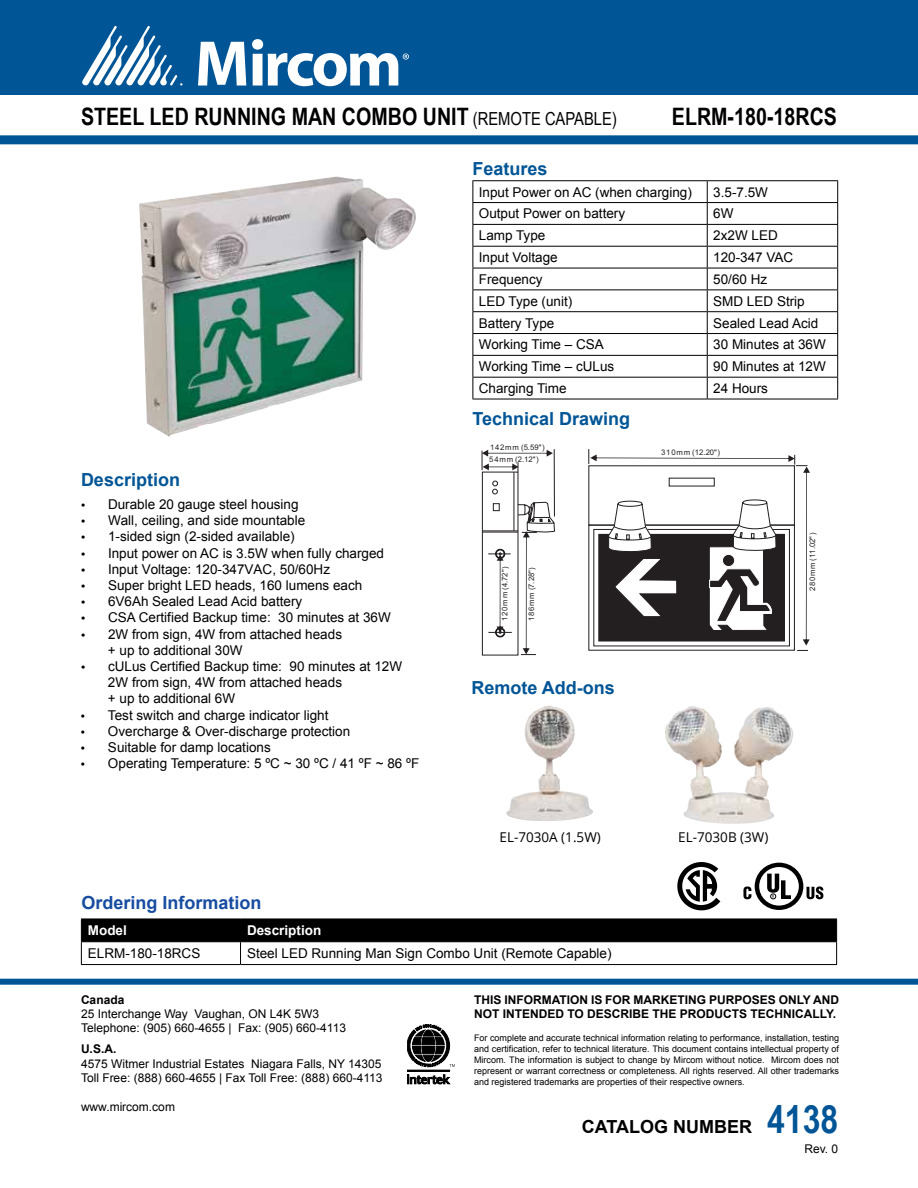
<style>
.page{position:relative;width:918px;height:1188px;background:#fff}
.page>*{position:absolute;margin:0;border:0;box-sizing:border-box;transform-origin:0 0}
.t1{font:700 24px "Arial Narrow";color:#000}
.t2{font:700 18px "Arial";color:#005596}
.t3{font:700 18px "Arial";color:#174da1}
.t4{font:700 18px "Arial";color:#000}
.t5{font:13.5px/16.2px "Arial";color:#000}
.t6{font:13.5px "Open Sans";color:#000}
.t7{font:700 13.5px "Arial";color:#fff}
.t8{font:12px/14.4px "Arial";color:#000}
.t9{font:700 12px/14.4px "Arial";color:#000}
.t10{font:9px/10.8px "Arial";color:#000;text-align:justify}
.t11{font:7.8px "Arial";letter-spacing:.1em;color:#231f20}
.t12{font:7.65px "Arial";letter-spacing:.1em;color:#231f20}
.s1{font-weight:400;font-size:18px}
.s2{font-family:"Myriad Pro";font-size:15px}
.s3{font-family:"Arial Narrow";font-size:39px;color:#005596}
</style>
<div class="page">
<svg style="left:407px;top:1075px;width:43px;height:9px"></svg>
<div style="left:407px;top:1070px;width:43px;height:1px;border:1px solid #000"></div>
<svg style="left:407px;top:1024px;width:48px;height:43px"></svg>
<div style="left:0;top:0;width:918px;height:94px;background:#005596"></div>
<svg style="left:198px;top:42px;width:48px;height:44px"></svg>
<svg style="left:82px;top:26px;width:100px;height:60px"></svg>
<svg style="left:252px;top:39px;width:157px;height:47px"></svg>
<div style="left:0;top:135px;width:918px;height:9px;background:#005596"></div>
<div style="left:0;top:979px;width:918px;height:6px;background:#005596"></div>
<svg style="left:81px;top:919px;width:756px;height:45px"></svg>
<hr style="left:81px;top:964px;width:160px;height:1px;background:#000">
<hr style="left:241px;top:964px;width:596px;height:1px;background:#000">
<img style="left:139px;top:176px;width:277px;height:261px">
<svg style="left:677px;top:862px;width:43px;height:48px"></svg>
<img style="left:665px;top:706px;width:109px;height:118px">
<img style="left:506px;top:706px;width:87px;height:115px">
<svg style="left:743px;top:863px;width:81px;height:47px"></svg>
<hr style="left:472px;top:180px;width:235px;height:1px;background:#000">
<hr style="left:707px;top:180px;width:131px;height:1px;background:#000">
<hr style="left:472px;top:202px;width:235px;height:1px;background:#000">
<hr style="left:707px;top:202px;width:131px;height:1px;background:#000">
<hr style="left:472px;top:224px;width:235px;height:1px;background:#000">
<hr style="left:707px;top:224px;width:131px;height:1px;background:#000">
<hr style="left:472px;top:246px;width:235px;height:1px;background:#000">
<hr style="left:707px;top:246px;width:131px;height:1px;background:#000">
<hr style="left:472px;top:268px;width:235px;height:1px;background:#000">
<hr style="left:707px;top:268px;width:131px;height:1px;background:#000">
<hr style="left:472px;top:290px;width:235px;height:1px;background:#000">
<hr style="left:707px;top:290px;width:131px;height:1px;background:#000">
<hr style="left:472px;top:311px;width:235px;height:1px;background:#000">
<hr style="left:707px;top:311px;width:131px;height:1px;background:#000">
<hr style="left:472px;top:333px;width:235px;height:1px;background:#000">
<hr style="left:707px;top:333px;width:131px;height:1px;background:#000">
<hr style="left:472px;top:355px;width:235px;height:1px;background:#000">
<hr style="left:707px;top:355px;width:131px;height:1px;background:#000">
<hr style="left:472px;top:377px;width:235px;height:1px;background:#000">
<svg style="left:472px;top:181px;width:1px;height:218px"></svg>
<hr style="left:707px;top:377px;width:131px;height:1px;background:#000">
<svg style="left:707px;top:181px;width:1px;height:218px"></svg>
<svg style="left:837px;top:181px;width:1px;height:218px"></svg>
<hr style="left:472px;top:399px;width:235px;height:1px;background:#000">
<hr style="left:707px;top:399px;width:131px;height:1px;background:#000">
<svg style="left:588px;top:449px;width:222px;height:202px"></svg>
<hr style="left:554px;top:449px;width:1px;height:68px;background:#231f20">
<svg style="left:482px;top:450px;width:73px;height:205px"></svg>
<h1 class="t1" style="left:81px;top:99px;width:537px">STEEL LED RUNNING MAN COMBO UNIT <span class="s1">(REMOTE CAPABLE)</span></h1>
<h1 class="t1" style="left:672px;top:99px;width:167px">ELRM-180-18RCS</h1>
<h2 class="t2" style="left:472px;top:157px;width:77px">Features</h2>
<p class="t5" style="left:479px;top:184px;width:215px">Input Power on AC (when charging)</p>
<p class="t5" style="left:713px;top:184px;width:56px">3.5-7.5W</p>
<p class="t5" style="left:479px;top:206px;width:148px">Output Power on battery</p>
<p class="t5" style="left:713px;top:206px;width:22px">6W</p>
<p class="t5" style="left:479px;top:228px;width:68px">Lamp Type</p>
<p class="t5" style="left:713px;top:228px;width:66px">2x2W LED</p>
<p class="t5" style="left:479px;top:249px;width:80px">Input Voltage</p>
<p class="t5" style="left:713px;top:249px;width:82px">120-347 VAC</p>
<p class="t5" style="left:479px;top:271px;width:65px">Frequency</p>
<p class="t5" style="left:713px;top:271px;width:56px">50/60 Hz</p>
<p class="t5" style="left:479px;top:293px;width:95px">LED Type (unit)</p>
<p class="t5" style="left:713px;top:293px;width:93px">SMD LED Strip</p>
<p class="t5" style="left:479px;top:315px;width:77px">Battery Type</p>
<p class="t5" style="left:713px;top:315px;width:107px">Sealed Lead Acid</p>
<p class="t5" style="left:479px;top:337px;width:127px">Working Time – CSA</p>
<p class="t5" style="left:713px;top:337px;width:114px">30 Minutes at 36W</p>
<p class="t5" style="left:479px;top:359px;width:137px">Working Time – cULus</p>
<p class="t5" style="left:713px;top:359px;width:114px">90 Minutes at 12W</p>
<p class="t5" style="left:479px;top:380px;width:89px">Charging Time</p>
<p class="t5" style="left:713px;top:380px;width:56px">24 Hours</p>
<h2 class="t2" style="left:81px;top:468px;width:101px">Description</h2>
<p class="t5" style="left:81px;top:496px;width:219px"><span class="s2">•</span> Durable 20 gauge steel housing</p>
<p class="t5" style="left:81px;top:513px;width:226px"><span class="s2">•</span> Wall, ceiling, and side mountable</p>
<p class="t5" style="left:81px;top:529px;width:215px"><span class="s2">•</span> 1-sided sign (2-sided available)</p>
<p class="t5" style="left:81px;top:545px;width:305px"><span class="s2">•</span> Input power on AC is 3.5W when fully charged</p>
<p class="t5" style="left:81px;top:561px;width:251px"><span class="s2">•</span> Input Voltage: 120-347VAC, 50/60Hz</p>
<p class="t5" style="left:81px;top:577px;width:283px"><span class="s2">•</span> Super bright LED heads, 160 lumens each</p>
<p class="t5" style="left:81px;top:594px;width:223px"><span class="s2">•</span> 6V6Ah Sealed Lead Acid battery</p>
<p class="t5" style="left:81px;top:610px;width:311px"><span class="s2">•</span> CSA Certified Backup time: 30 minutes at 36W</p>
<p class="t5" style="left:108px;top:626px;width:236px;text-indent:-27px"><span class="s2">•</span> 2W from sign, 4W from attached heads + up to additional 30W</p>
<p class="t5" style="left:108px;top:658px;width:296px;text-indent:-27px"><span class="s2">•</span> cULus Certified Backup time: 90 minutes at 12W<br>2W from sign, 4W from attached heads<br>+ up to additional 6W</p>
<p class="t5" style="left:81px;top:707px;width:249px"><span class="s2">•</span> Test switch and charge indicator light</p>
<p class="t5" style="left:81px;top:723px;width:271px"><span class="s2">•</span> Overcharge &amp; Over-discharge protection</p>
<p class="t5" style="left:81px;top:739px;width:191px"><span class="s2">•</span> Suitable for damp locations</p>
<p class="t5" style="left:81px;top:756px;width:340px"><span class="s2">•</span> Operating Temperature: 5 ºC ~ 30 ºC / 41 ºF ~ 86 ºF</p>
<h2 class="t3" style="left:82px;top:891px;width:182px">Ordering Information</h2>
<h2 class="t2" style="left:472px;top:406px;width:159px">Technical Drawing</h2>
<p class="t12" style="left:490px;top:442px;width:56px">142mm (5.59")</p>
<p class="t12" style="left:489px;top:454px;width:51px">54mm (2.12")</p>
<p class="t12" style="left:661px;top:448px;width:60px">310mm (12.20")</p>
<p class="t11" style="left:500px;top:621px;width:56px;rotate:-90deg">120mm (4.72")</p>
<p class="t11" style="left:526px;top:621px;width:56px;rotate:-90deg">186mm (7.28")</p>
<h2 class="t2" style="left:471px;top:676px;width:145px">Remote Add-ons</h2>
<p class="t6" style="left:500px;top:828px;width:103px">EL-7030A (1.5W)</p>
<p class="t6" style="left:678px;top:828px;width:92px">EL-7030B (3W)</p>
<p class="t7" style="left:88px;top:922px;width:41px">Model</p>
<p class="t7" style="left:247px;top:922px;width:76px">Description</p>
<p class="t5" style="left:88px;top:945px;width:114px">ELRM-180-18RCS</p>
<p class="t5" style="left:247px;top:945px;width:366px">Steel LED Running Man Sign Combo Unit (Remote Capable)</p>
<p class="t11" style="left:807px;top:591px;width:60px;rotate:-90deg">280mm (11.02")</p>
<p class="t9" style="left:81px;top:993px;width:45px">Canada</p>
<p class="t8" style="left:81px;top:1007px;width:267px">25 Interchange Way Vaughan, ON L4K 5W3<br>Telephone: (905) 660-4655 | Fax: (905) 660-4113</p>
<p class="t9" style="left:81px;top:1042px;width:37px">U.S.A.</p>
<p class="t8" style="left:81px;top:1057px;width:303px">4575 Witmer Industrial Estates Niagara Falls, NY 14305<br>Toll Free: (888) 660-4655 | Fax Toll Free: (888) 660-4113</p>
<p class="t8" style="left:81px;top:1100px;width:95px">www.mircom.com</p>
<p class="t9" style="left:474px;top:993px;width:367px">THIS INFORMATION IS FOR MARKETING PURPOSES ONLY AND<br>NOT INTENDED TO DESCRIBE THE PRODUCTS TECHNICALLY.</p>
<p class="t10" style="left:474px;top:1033px;width:367px">For complete and accurate technical information relating to performance, installation, testing and certification, refer to technical literature. This document contains intellectual property of Mircom. The information is subject to change by Mircom without notice. Mircom does not represent or warrant correctness or completeness. All rights reserved. All other trademarks and registered trademarks are properties of their respective owners.</p>
<h2 class="t4" style="left:582px;top:1115px;width:258px">CATALOG NUMBER <span class="s3">4138</span></h2>
<p class="t8" style="left:805px;top:1141px;width:35px">Rev. 0</p>
</div>
